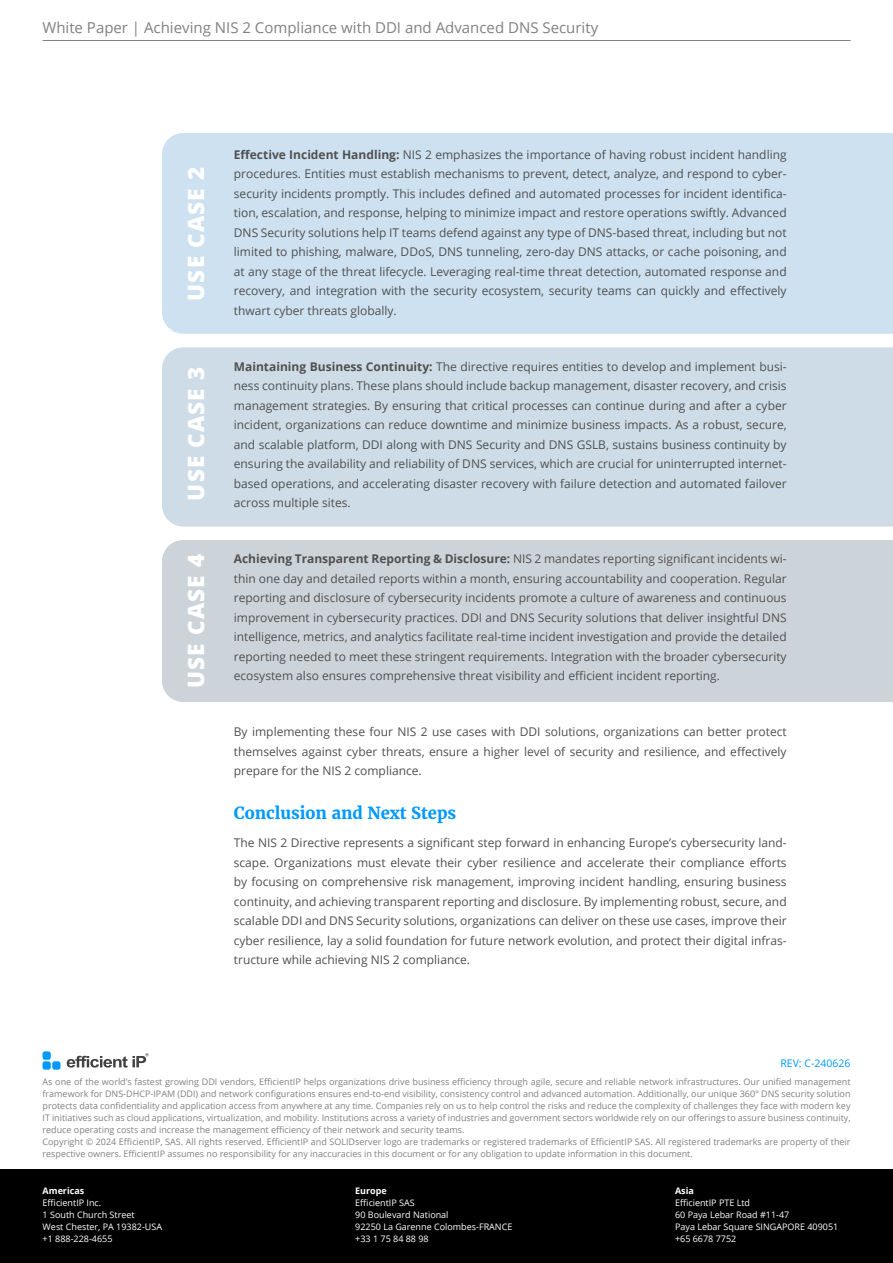
<style>
.page{position:relative;width:893px;height:1263px;background:#fff}
.page>*{position:absolute;margin:0;border:0;box-sizing:border-box;transform-origin:0 0}
.t1{font:800 22.5px "Open Sans";letter-spacing:.05em;color:#fff}
.Blue_subtitle{font:700 16.5px "Merriweather";color:#09f}
.t2{font:15px "Open Sans";color:#818181}
.Core_text{font:12px/19.5px "Open Sans";color:#505050;text-align:justify}
.rev_number{font:10.5px "Open Sans";color:#09f}
.t3{font:9px/12px "Open Sans";color:#818181}
.t4{font:9px/12px "Open Sans";color:#fff}
.t5{font:700 9px "Open Sans";color:#fff}
.s1{font-weight:700}
</style>
<div class="page">
<div style="left:0;top:1169px;width:893px;height:94px;background:#000"></div>
<div style="left:43px;top:1061px;width:8px;height:9px;background:#09f;border-radius:3px"></div>
<div style="left:43px;top:1051px;width:8px;height:9px;background:#09f;border-radius:3px"></div>
<div style="left:52px;top:1061px;width:8px;height:9px;background:#09f;border-radius:3px"></div>
<svg style="left:67px;top:1053px;width:81px;height:14px"></svg>
<div style="left:162px;top:133px;width:731px;height:201px;background:#cde1f0"></div>
<div style="left:162px;top:347px;width:731px;height:179px;background:#cddce6"></div>
<div style="left:162px;top:540px;width:731px;height:162px;background:#cdd4d9"></div>
<hr style="left:43px;top:40px;width:808px;height:1px;background:#818181">
<p class="t2" style="left:42px;top:17px;width:557px">White Paper | Achieving NIS 2 Compliance with DDI and Advanced DNS Security</p>
<p class="t1" style="left:179px;top:301px;width:135px;rotate:-90deg">USE CASE 2</p>
<p class="t1" style="left:179px;top:501px;width:135px;rotate:-90deg">USE CASE 3</p>
<p class="t1" style="left:179px;top:688px;width:135px;rotate:-90deg">USE CASE 4</p>
<p class="Core_text" style="left:234px;top:144px;width:554px"><span class="s1">Effective Incident Handling:</span> NIS 2 emphasizes the importance of having robust incident handling procedures. Entities must establish mechanisms to prevent, detect, analyze, and respond to cyber&shy;security incidents promptly. This includes defined and automated processes for incident identifica&shy;tion, escalation, and response, helping to minimize impact and restore operations swiftly. Advanced DNS Security solutions help IT teams defend against any type of DNS-based threat, including but not limited to phishing, malware, DDoS, DNS tunneling, zero-day DNS attacks, or cache poisoning, and at any stage of the threat lifecycle. Leveraging real-time threat detection, automated response and recovery, and integration with the security ecosystem, security teams can quickly and effectively thwart cyber threats globally.</p>
<p class="Core_text" style="left:234px;top:356px;width:554px"><span class="s1">Maintaining Business Continuity:</span> The directive requires entities to develop and implement busi&shy;ness continuity plans. These plans should include backup management, disaster recovery, and crisis management strategies. By ensuring that critical processes can continue during and after a cyber incident, organizations can reduce downtime and minimize business impacts. As a robust, secure, and scalable platform, DDI along with DNS Security and DNS GSLB, sustains business continuity by ensuring the availability and reliability of DNS services, which are crucial for uninterrupted internet&shy;based operations, and accelerating disaster recovery with failure detection and automated failover across multiple sites.</p>
<p class="Core_text" style="left:234px;top:549px;width:554px"><span class="s1">Achieving Transparent Reporting &amp; Disclosure:</span> NIS 2 mandates reporting significant incidents wi&shy;thin one day and detailed reports within a month, ensuring accountability and cooperation. Regular reporting and disclosure of cybersecurity incidents promote a culture of awareness and continuous improvement in cybersecurity practices. DDI and DNS Security solutions that deliver insightful DNS intelligence, metrics, and analytics facilitate real-time incident investigation and provide the detailed reporting needed to meet these stringent requirements. Integration with the broader cybersecurity ecosystem also ensures comprehensive threat visibility and efficient incident reporting.</p>
<p class="Core_text" style="left:234px;top:722px;width:554px">By implementing these four NIS 2 use cases with DDI solutions, organizations can better protect themselves against cyber threats, ensure a higher level of security and resilience, and effectively prepare for the NIS 2 compliance.</p>
<p class="Blue_subtitle" style="left:234px;top:802px;width:224px">Conclusion and Next Steps</p>
<p class="Core_text" style="left:234px;top:833px;width:554px">The NIS 2 Directive represents a significant step forward in enhancing Europe’s cybersecurity land&shy;scape. Organizations must elevate their cyber resilience and accelerate their compliance efforts by focusing on comprehensive risk management, improving incident handling, ensuring business continuity, and achieving transparent reporting and disclosure. By implementing robust, secure, and scalable DDI and DNS Security solutions, organizations can deliver on these use cases, improve their cyber resilience, lay a solid foundation for future network evolution, and protect their digital infras&shy;tructure while achieving NIS 2 compliance.</p>
<p class="rev_number" style="left:780px;top:1055px;width:72px">REV: C-240626</p>
<p class="t3" style="left:43px;top:1075px;width:809px">As one of the world’s fastest growing DDI vendors, EfficientIP helps organizations drive business efficiency through agile, secure and reliable network infrastructures. Our unified management framework for DNS-DHCP-IPAM (DDI) and network configurations ensures end-to-end visibility, consistency control and advanced automation. Additionally, our unique 360° DNS security solution protects data confidentiality and application access from anywhere at any time. Companies rely on us to help control the risks and reduce the complexity of challenges they face with modern key IT initiatives such as cloud applications, virtualization, and mobility. Institutions across a variety of industries and government sectors worldwide rely on our offerings to assure business continuity, reduce operating costs and increase the management efficiency of their network and security teams.<br>Copyright © 2024 EfficientIP, SAS. All rights reserved. EfficientIP and SOLIDserver logo are trademarks or registered trademarks of EfficientIP SAS. All registered trademarks are property of their respective owners. EfficientIP assumes no responsibility for any inaccuracies in this document or for any obligation to update information in this document.</p>
<p class="t5" style="left:43px;top:1184px;width:43px">Americas</p>
<p class="t4" style="left:43px;top:1196px;width:121px">EfficientIP Inc.<br>1 South Church Street<br>West Chester, PA 19382-USA +1 888-228-4655</p>
<p class="t5" style="left:675px;top:1184px;width:20px">Asia</p>
<p class="t4" style="left:675px;top:1196px;width:165px">EfficientIP PTE Ltd<br>60 Paya Lebar Road #11-47<br>Paya Lebar Square SINGAPORE 409051 +65 6678 7752</p>
<p class="t5" style="left:355px;top:1184px;width:33px">Europe</p>
<p class="t4" style="left:355px;top:1196px;width:159px">EfficientIP SAS<br>90 Boulevard National<br>92250 La Garenne Colombes-FRANCE +33 1 75 84 88 98</p>
</div>
